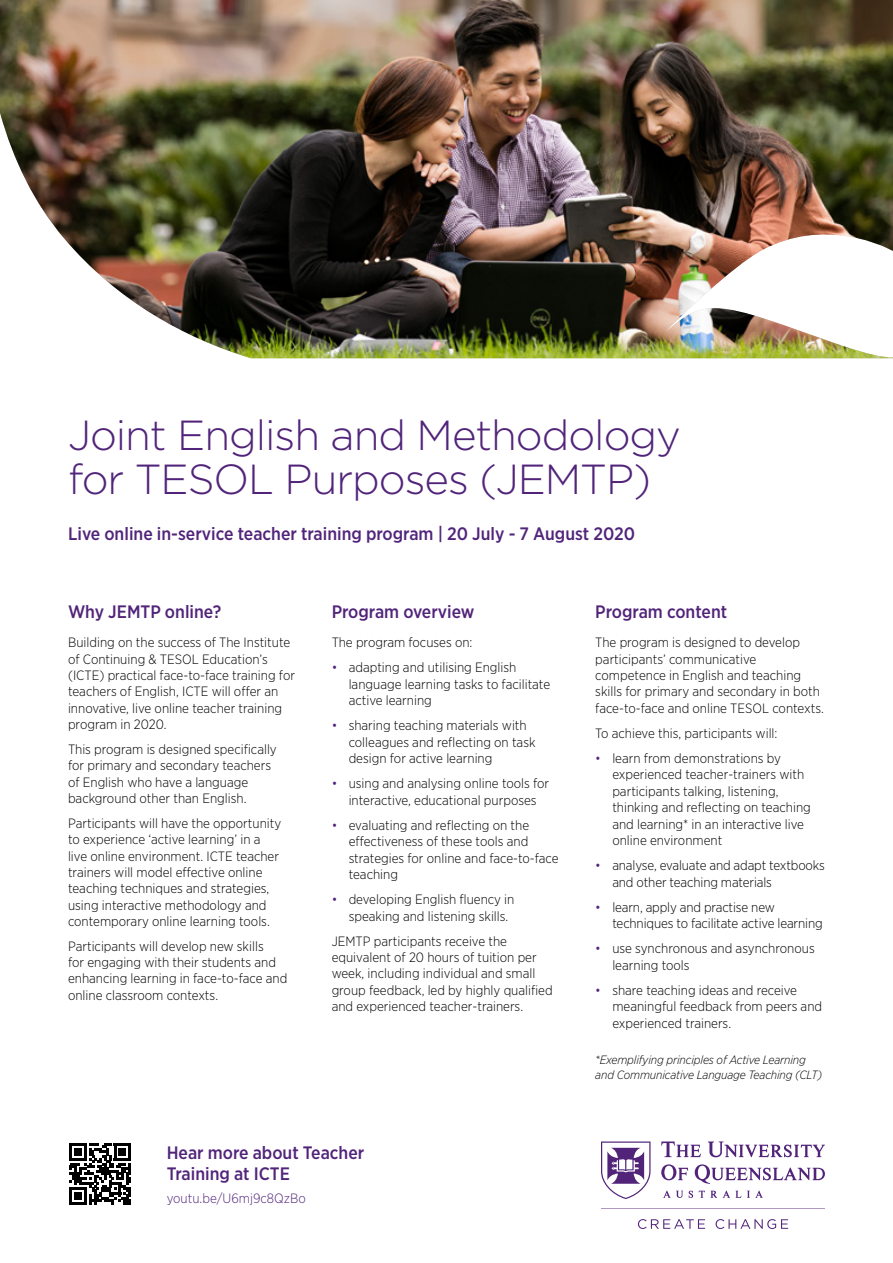
<style>
.page{position:relative;width:893px;height:1263px;background:#fff}
.page>*{position:absolute;margin:0;border:0;box-sizing:border-box;transform-origin:0 0}
.t1{font:300 42px/43.5px "Gotham";letter-spacing:-.025em;color:#51247a}
.t2{font:500 18px/21px "Gotham Narrow";color:#51247a}
.t3{font:300 13.5px/16.4px "Gotham Narrow";color:#000}
.t4{font:300 13.5px "Gotham Narrow";color:#51247a}
.t5{font:italic 300 12px/15px "Gotham Narrow";letter-spacing:-.01em;color:#000}
.s1{color:#51247a}
</style>
<div class="page">
<svg style="left:601px;top:1141px;width:224px;height:88px"></svg>
<img style="left:0;top:0;width:893px;height:358px">
<svg style="left:69px;top:1143px;width:62px;height:62px"></svg>
<svg style="left:70px;top:1143px;width:61px;height:61px"></svg>
<div style="left:75px;top:1192px;width:7px;height:7px;background:#000"></div>
<h1 class="t1" style="left:68px;top:413px;width:614px">Joint English and Methodology for TESOL Purposes (JEMTP)</h1>
<h2 class="t2" style="left:68px;top:523px;width:568px">Live online in-service teacher training program | 20 July - 7 August 2020</h2>
<h2 class="t2" style="left:68px;top:601px;width:155px">Why JEMTP online?</h2>
<p class="t3" style="left:68px;top:634px;width:229px">Building on the success of The Institute of Continuing &amp; TESOL Education’s (ICTE) practical face-to-face training for teachers of English, ICTE will offer an innovative, live online teacher training program in 2020.</p>
<p class="t3" style="left:68px;top:741px;width:210px">This program is designed specifically for primary and secondary teachers of English who have a language background other than English.</p>
<p class="t3" style="left:68px;top:814px;width:215px">Participants will have the opportunity to experience ‘active learning’ in a live online environment. ICTE teacher trainers will model effective online teaching techniques and strategies, using interactive methodology and contemporary online learning tools.</p>
<p class="t3" style="left:68px;top:937px;width:221px">Participants will develop new skills<br>for engaging with their students and enhancing learning in face-to-face and online classroom contexts.</p>
<h2 class="t2" style="left:332px;top:601px;width:144px">Program overview</h2>
<p class="t3" style="left:332px;top:634px;width:142px">The program focuses on:</p>
<p class="t3" style="left:349px;top:659px;width:203px;text-indent:-17px"><span class="s1">•</span> adapting and utilising English language learning tasks to facilitate active learning</p>
<p class="t3" style="left:349px;top:717px;width:188px;text-indent:-17px"><span class="s1">•</span> sharing teaching materials with colleagues and reflecting on task design for active learning</p>
<p class="t3" style="left:332px;top:775px;width:219px;text-align:center"><span class="s1">•</span> using and analysing online tools for interactive, educational purposes</p>
<p class="t3" style="left:349px;top:816px;width:211px;text-indent:-17px"><span class="s1">•</span> evaluating and reflecting on the effectiveness of these tools and strategies for online and face-to-face teaching</p>
<p class="t3" style="left:349px;top:891px;width:167px;text-indent:-17px"><span class="s1">•</span> developing English fluency in speaking and listening skills.</p>
<p class="t3" style="left:332px;top:932px;width:223px">JEMTP participants receive the equivalent of 20 hours of tuition per week, including individual and small group feedback, led by highly qualified and experienced teacher-trainers.</p>
<h2 class="t2" style="left:167px;top:1142px;width:199px">Hear more about Teacher<br>Training at ICTE</h2>
<p class="t4" style="left:167px;top:1190px;width:141px">youtu.be/U6mj9c8QzBo</p>
<h2 class="t2" style="left:595px;top:601px;width:133px">Program content</h2>
<p class="t3" style="left:595px;top:634px;width:230px">The program is designed to develop participants’ communicative competence in English and teaching skills for primary and secondary in both face-to-face and online TESOL contexts.</p>
<p class="t3" style="left:595px;top:724px;width:184px">To achieve this, participants will:</p>
<p class="t3" style="left:612px;top:749px;width:200px;text-indent:-17px"><span class="s1">•</span> learn from demonstrations by experienced teacher-trainers with participants talking, listening, thinking and reflecting on teaching and learning* in an interactive live online environment</p>
<p class="t3" style="left:612px;top:857px;width:214px;text-indent:-17px"><span class="s1">•</span> analyse, evaluate and adapt textbooks and other teaching materials</p>
<p class="t3" style="left:612px;top:898px;width:212px;text-indent:-17px"><span class="s1">•</span> learn, apply and practise new techniques to facilitate active learning</p>
<p class="t3" style="left:612px;top:940px;width:204px;text-indent:-17px"><span class="s1">•</span> use synchronous and asynchronous learning tools</p>
<p class="t3" style="left:612px;top:981px;width:211px;text-indent:-17px"><span class="s1">•</span> share teaching ideas and receive meaningful feedback from peers and experienced trainers.</p>
<p class="t5" style="left:595px;top:1052px;width:228px">*Exemplifying principles of Active Learning and Communicative Language Teaching (CLT)</p>
</div>
